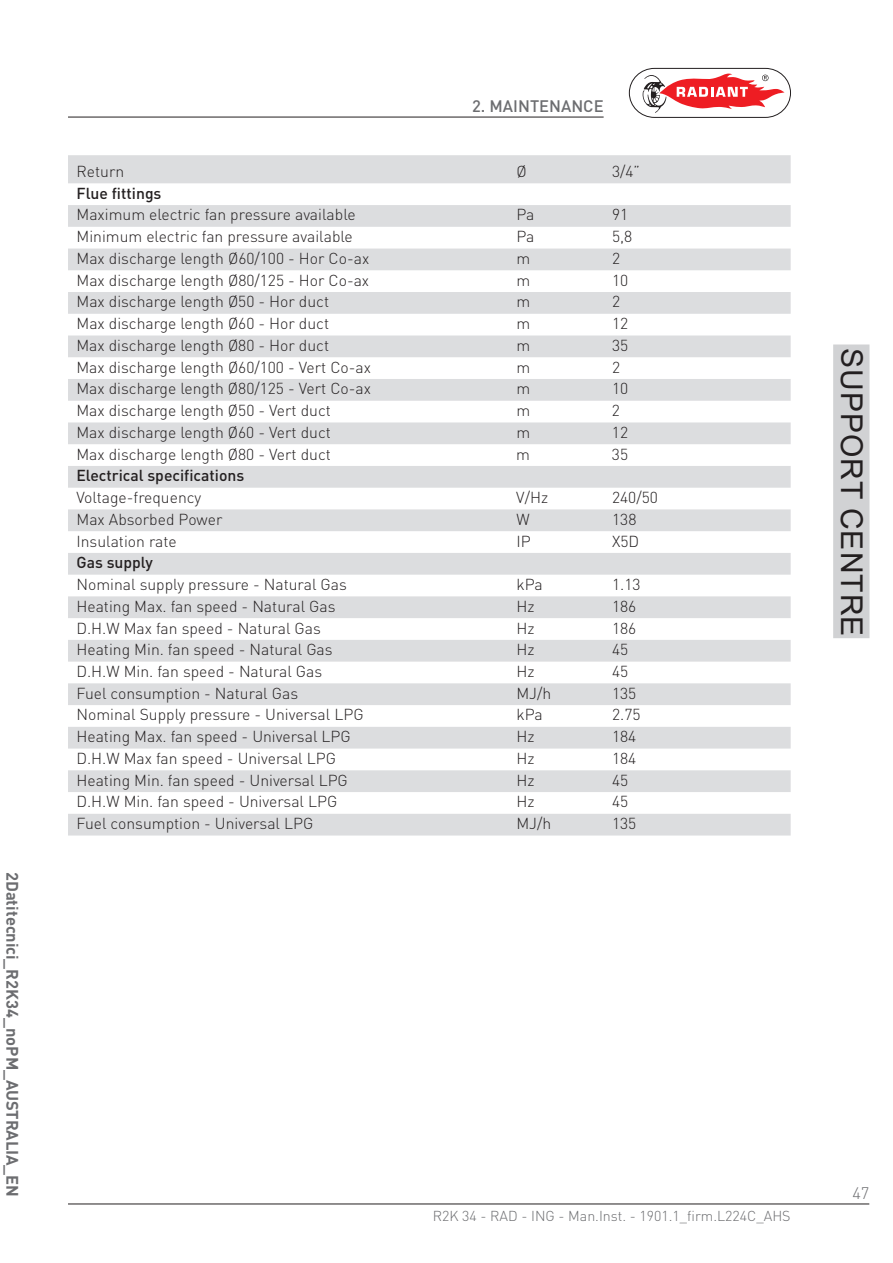
<style>
.page{position:relative;width:893px;height:1263px;background:#fff}
.page>*{position:absolute;margin:0;border:0;box-sizing:border-box;transform-origin:0 0}
.t1{font:30px "Arial";letter-spacing:.035em;color:#231f20}
.t2{font:700 16.5px "DIN";letter-spacing:-.01em;color:#6c6d70}
.t3{font:500 16.5px "DIN";color:#6c6d70}
.t4{font:300 16.5px "DIN";color:#6c6d70}
.t5{font:300 15.75px "DIN";color:#231f20}
.t6{font:500 15.75px "DIN";color:#231f20}
.t7{font:300 14.25px "DIN";color:#6c6d70}
</style>
<div class="page">
<hr style="left:68px;top:1204px;width:801px;height:1px;background:#231f20">
<hr style="left:68px;top:117px;width:536px;height:1px;background:#231f20">
<svg style="left:629px;top:68px;width:162px;height:50px"></svg>
<div style="left:834px;top:345px;width:35px;height:292px;background:#d1d2d4"></div>
<div style="left:833px;top:345px;width:36px;height:293px;border:2px solid #d1d2d4"></div>
<svg style="left:68px;top:155px;width:723px;height:681px;fill:#dcdddf"></svg>
<p class="t2" style="left:19px;top:872px;width:327px;rotate:90deg">2 Dati tecnici_R2K 34_no PM_AUSTRALIA_EN</p>
<p class="t3" style="left:472px;top:100px;width:133px">2. MAINTENANCE</p>
<p class="t5" style="left:77px;top:166px;width:49px">Return</p>
<p class="t5" style="left:516px;top:166px;width:12px">Ø</p>
<p class="t5" style="left:612px;top:166px;width:30px">3/4”</p>
<p class="t6" style="left:76px;top:187px;width:86px">Flue fittings</p>
<p class="t5" style="left:76px;top:209px;width:281px">Maximum electric fan pressure available</p>
<p class="t5" style="left:516px;top:209px;width:20px">Pa</p>
<p class="t5" style="left:612px;top:209px;width:18px">91</p>
<p class="t5" style="left:76px;top:231px;width:278px">Minimum electric fan pressure available</p>
<p class="t5" style="left:516px;top:231px;width:20px">Pa</p>
<p class="t5" style="left:612px;top:231px;width:22px">5,8</p>
<p class="t5" style="left:76px;top:253px;width:294px">Max discharge length Ø60/100 - Hor Co-ax</p>
<p class="t5" style="left:516px;top:253px;width:15px">m</p>
<p class="t5" style="left:612px;top:253px;width:10px">2</p>
<p class="t5" style="left:76px;top:274px;width:294px">Max discharge length Ø80/125 - Hor Co-ax</p>
<p class="t5" style="left:516px;top:274px;width:15px">m</p>
<p class="t5" style="left:612px;top:274px;width:18px">10</p>
<p class="t5" style="left:76px;top:296px;width:254px">Max discharge length Ø50 - Hor duct</p>
<p class="t5" style="left:516px;top:296px;width:15px">m</p>
<p class="t5" style="left:612px;top:296px;width:10px">2</p>
<p class="t5" style="left:76px;top:318px;width:254px">Max discharge length Ø60 - Hor duct</p>
<p class="t5" style="left:516px;top:318px;width:15px">m</p>
<p class="t5" style="left:612px;top:318px;width:18px">12</p>
<p class="t5" style="left:76px;top:339px;width:254px">Max discharge length Ø80 - Hor duct</p>
<p class="t5" style="left:516px;top:339px;width:15px">m</p>
<p class="t5" style="left:612px;top:339px;width:18px">35</p>
<p class="t5" style="left:76px;top:361px;width:296px">Max discharge length Ø60/100 - Vert Co-ax</p>
<p class="t5" style="left:516px;top:361px;width:15px">m</p>
<p class="t5" style="left:612px;top:361px;width:10px">2</p>
<p class="t5" style="left:76px;top:383px;width:296px">Max discharge length Ø80/125 - Vert Co-ax</p>
<p class="t5" style="left:516px;top:383px;width:15px">m</p>
<p class="t5" style="left:612px;top:383px;width:18px">10</p>
<p class="t5" style="left:76px;top:405px;width:256px">Max discharge length Ø50 - Vert duct</p>
<p class="t5" style="left:516px;top:405px;width:15px">m</p>
<p class="t5" style="left:612px;top:405px;width:10px">2</p>
<p class="t5" style="left:76px;top:426px;width:256px">Max discharge length Ø60 - Vert duct</p>
<p class="t5" style="left:516px;top:426px;width:15px">m</p>
<p class="t5" style="left:612px;top:426px;width:18px">12</p>
<p class="t5" style="left:76px;top:448px;width:256px">Max discharge length Ø80 - Vert duct</p>
<p class="t5" style="left:516px;top:448px;width:15px">m</p>
<p class="t5" style="left:612px;top:448px;width:18px">35</p>
<p class="t6" style="left:76px;top:470px;width:169px">Electrical specifications</p>
<p class="t5" style="left:76px;top:492px;width:126px">Voltage-frequency</p>
<p class="t5" style="left:516px;top:492px;width:33px">V/Hz</p>
<p class="t5" style="left:612px;top:492px;width:47px">240/50</p>
<p class="t5" style="left:77px;top:513px;width:147px">Max Absorbed Power</p>
<p class="t5" style="left:516px;top:513px;width:15px">W</p>
<p class="t5" style="left:612px;top:513px;width:26px">138</p>
<p class="t5" style="left:76px;top:535px;width:102px">Insulation rate</p>
<p class="t5" style="left:516px;top:535px;width:16px">IP</p>
<p class="t5" style="left:612px;top:535px;width:29px">X5D</p>
<p class="t6" style="left:76px;top:557px;width:78px">Gas supply</p>
<p class="t5" style="left:76px;top:579px;width:272px">Nominal supply pressure - Natural Gas</p>
<p class="t5" style="left:516px;top:579px;width:28px">kPa</p>
<p class="t5" style="left:612px;top:579px;width:30px">1.13</p>
<p class="t5" style="left:76px;top:600px;width:260px">Heating Max. fan speed - Natural Gas</p>
<p class="t5" style="left:516px;top:600px;width:20px">Hz</p>
<p class="t5" style="left:612px;top:600px;width:26px">186</p>
<p class="t5" style="left:76px;top:622px;width:246px">D.H.W Max fan speed - Natural Gas</p>
<p class="t5" style="left:516px;top:622px;width:20px">Hz</p>
<p class="t5" style="left:612px;top:622px;width:26px">186</p>
<p class="t5" style="left:76px;top:644px;width:258px">Heating Min. fan speed - Natural Gas</p>
<p class="t5" style="left:516px;top:644px;width:20px">Hz</p>
<p class="t5" style="left:612px;top:644px;width:18px">45</p>
<p class="t5" style="left:76px;top:666px;width:247px">D.H.W Min. fan speed - Natural Gas</p>
<p class="t5" style="left:516px;top:666px;width:20px">Hz</p>
<p class="t5" style="left:612px;top:666px;width:18px">45</p>
<p class="t5" style="left:76px;top:687px;width:223px">Fuel consumption - Natural Gas</p>
<p class="t5" style="left:516px;top:687px;width:36px">MJ/h</p>
<p class="t5" style="left:612px;top:687px;width:26px">135</p>
<p class="t5" style="left:76px;top:709px;width:289px">Nominal Supply pressure - Universal LPG</p>
<p class="t5" style="left:516px;top:709px;width:28px">kPa</p>
<p class="t5" style="left:612px;top:709px;width:30px">2.75</p>
<p class="t5" style="left:76px;top:731px;width:276px">Heating Max. fan speed - Universal LPG</p>
<p class="t5" style="left:516px;top:731px;width:20px">Hz</p>
<p class="t5" style="left:612px;top:731px;width:26px">184</p>
<p class="t5" style="left:76px;top:753px;width:261px">D.H.W Max fan speed - Universal LPG</p>
<p class="t5" style="left:516px;top:753px;width:20px">Hz</p>
<p class="t5" style="left:612px;top:753px;width:26px">184</p>
<p class="t5" style="left:76px;top:774px;width:273px">Heating Min. fan speed - Universal LPG</p>
<p class="t5" style="left:516px;top:774px;width:20px">Hz</p>
<p class="t5" style="left:612px;top:774px;width:18px">45</p>
<p class="t5" style="left:76px;top:796px;width:262px">D.H.W Min. fan speed - Universal LPG</p>
<p class="t5" style="left:516px;top:796px;width:20px">Hz</p>
<p class="t5" style="left:612px;top:796px;width:18px">45</p>
<p class="t5" style="left:76px;top:818px;width:238px">Fuel consumption - Universal LPG</p>
<p class="t5" style="left:516px;top:818px;width:36px">MJ/h</p>
<p class="t5" style="left:612px;top:818px;width:26px">135</p>
<h1 class="t1" style="left:868px;top:348px;width:290px;rotate:90deg">SUPPORT CENTRE</h1>
<p class="t7" style="left:433px;top:1210px;width:359px">R2K 34 - RAD - ING - Man.Inst. - 1901.1_firm.L224C_AHS</p>
<p class="t4" style="left:852px;top:1187px;width:18px">47</p>
</div>
